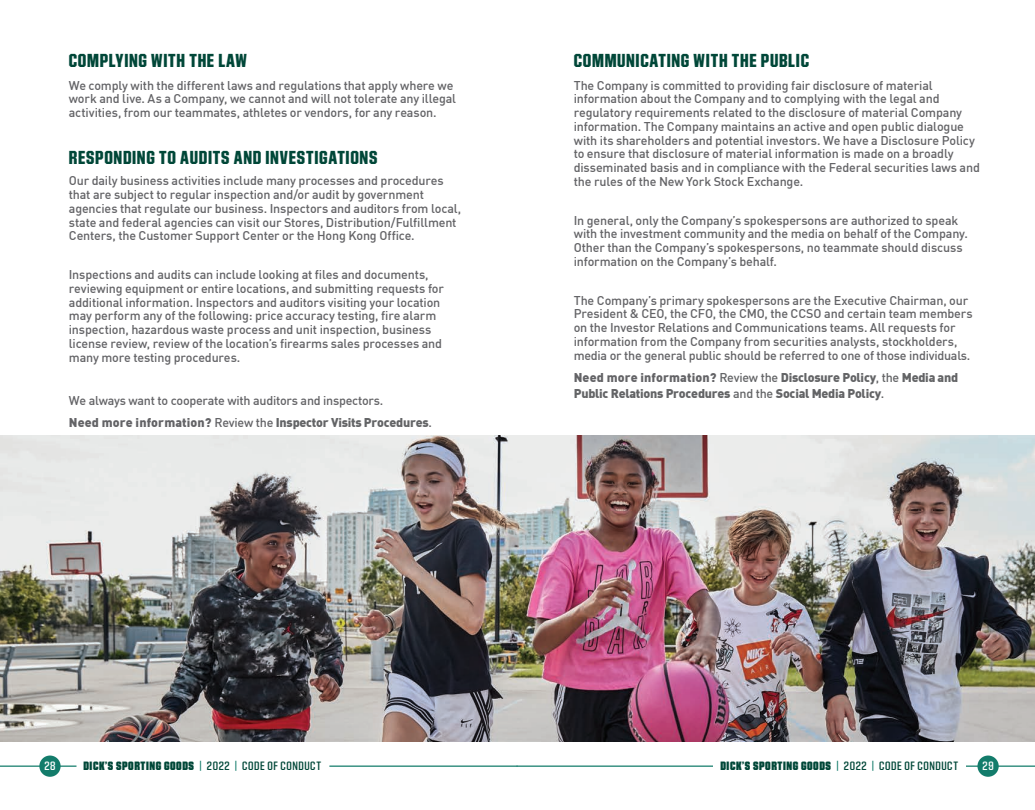
<style>
.page{position:relative;width:1035px;height:810px;background:#fff}
.page>*{position:absolute;margin:0;border:0;box-sizing:border-box;transform-origin:0 0}
.t1{font:900 17.5px "DSG Sans";letter-spacing:.04em;color:#004738}
.t2{font:500 12.5px/13.8px "DIN";letter-spacing:-.01em;color:#636366}
.t3{font:900 12.5px/16.2px "DIN";letter-spacing:-.02em;color:#636466}
.t4{font:900 11.25px "DSG Sans";letter-spacing:.05em;color:#004738}
.t5{font:700 11.25px "DSG Sans";color:#fff}
.s1{font-weight:900}
.s2{font-weight:900;color:#636466}
.s3{color:#636366}
.s4{font-weight:500}
.s5{font-weight:700;color:#137c6b}
.s6{font-weight:700}
</style>
<div class="page">
<img style="left:0;top:436px;width:1035px;height:306px">
<hr style="left:329px;top:766px;width:188px;height:1px;background:#137c6b">
<hr style="left:0;top:766px;width:77px;height:1px;background:#137c6b">
<div style="left:39px;top:756px;width:22px;height:21px;background:#137c6b;border-radius:50%"></div>
<hr style="left:517px;top:766px;width:518px;height:1px;background:#137c6b">
<div style="left:713px;top:755px;width:253px;height:24px;background:#fff"></div>
<div style="left:977px;top:756px;width:22px;height:21px;background:#137c6b;border-radius:50%"></div>
<p class="t1" style="left:69px;top:51px;width:180px">COMPLYING WITH THE LAW</p>
<p class="t2" style="left:69px;top:78px;width:389px">We comply with the different laws and regulations that apply where we work and live. As a Company, we cannot and will not tolerate any illegal activities, from our teammates, athletes or vendors, for any reason.</p>
<p class="t1" style="left:69px;top:148px;width:310px">RESPONDING TO AUDITS AND INVESTIGATIONS</p>
<p class="t2" style="left:69px;top:174px;width:394px">Our daily business activities include many processes and procedures that are subject to regular inspection and/or audit by government agencies that regulate our business. Inspectors and auditors from local, state and federal agencies can visit our Stores, Distribution/Fulfillment Centers, the Customer Support Center or the Hong Kong Office.</p>
<p class="t2" style="left:69px;top:267px;width:377px">Inspections and audits can include looking at files and documents, reviewing equipment or entire locations, and submitting requests for additional information. Inspectors and auditors visiting your location may perform any of the following: price accuracy testing, fire alarm inspection, hazardous waste process and unit inspection, business license review, review of the location’s firearms sales processes and many more testing procedures.</p>
<p class="t2" style="left:69px;top:390px;width:365px;line-height:21.9px">We always want to cooperate with auditors and inspectors.<br><span class="s1">Need more information?</span> Review the <span class="s2">Inspector Visits Procedures</span>.</p>
<p class="t1" style="left:574px;top:51px;width:237px">COMMUNICATING WITH THE PUBLIC</p>
<p class="t2" style="left:574px;top:78px;width:408px">The Company is committed to providing fair disclosure of material information about the Company and to complying with the legal and regulatory requirements related to the disclosure of material Company information. The Company maintains an active and open public dialogue with its shareholders and potential investors. We have a Disclosure Policy to ensure that disclosure of material information is made on a broadly disseminated basis and in compliance with the Federal securities laws and the rules of the New York Stock Exchange.</p>
<p class="t2" style="left:574px;top:213px;width:396px">In general, only the Company’s spokespersons are authorized to speak with the investment community and the media on behalf of the Company.<br>Other than the Company’s spokespersons, no teammate should discuss information on the Company’s behalf.</p>
<p class="t2" style="left:574px;top:293px;width:400px">The Company’s primary spokespersons are the Executive Chairman, our President &amp; CEO, the CFO, the CMO, the CCSO and certain team members on the Investor Relations and Communications teams. All requests for information from the Company from securities analysts, stockholders, media or the general public should be referred to one of those individuals.</p>
<p class="t3" style="left:574px;top:368px;width:386px"><span class="s3">Need more information?</span> <span class="s4">Review the</span> Disclosure Policy<span class="s4">, the</span> Media and<br>Public Relations Procedures <span class="s4">and the</span> Social Media Policy<span class="s4">.</span></p>
<p class="t5" style="left:44px;top:760px;width:13px">28</p>
<p class="t4" style="left:84px;top:760px;width:239px">DICK’S SPORTING GOODS <span class="s5">|</span> <span class="s6">2022</span> <span class="s5">|</span> <span class="s6">CODE OF CONDUCT</span></p>
<p class="t4" style="left:720px;top:760px;width:239px">DICK’S SPORTING GOODS <span class="s5">|</span> <span class="s6">2022</span> <span class="s5">|</span> <span class="s6">CODE OF CONDUCT</span></p>
<p class="t5" style="left:983px;top:760px;width:13px">29</p>
</div>
